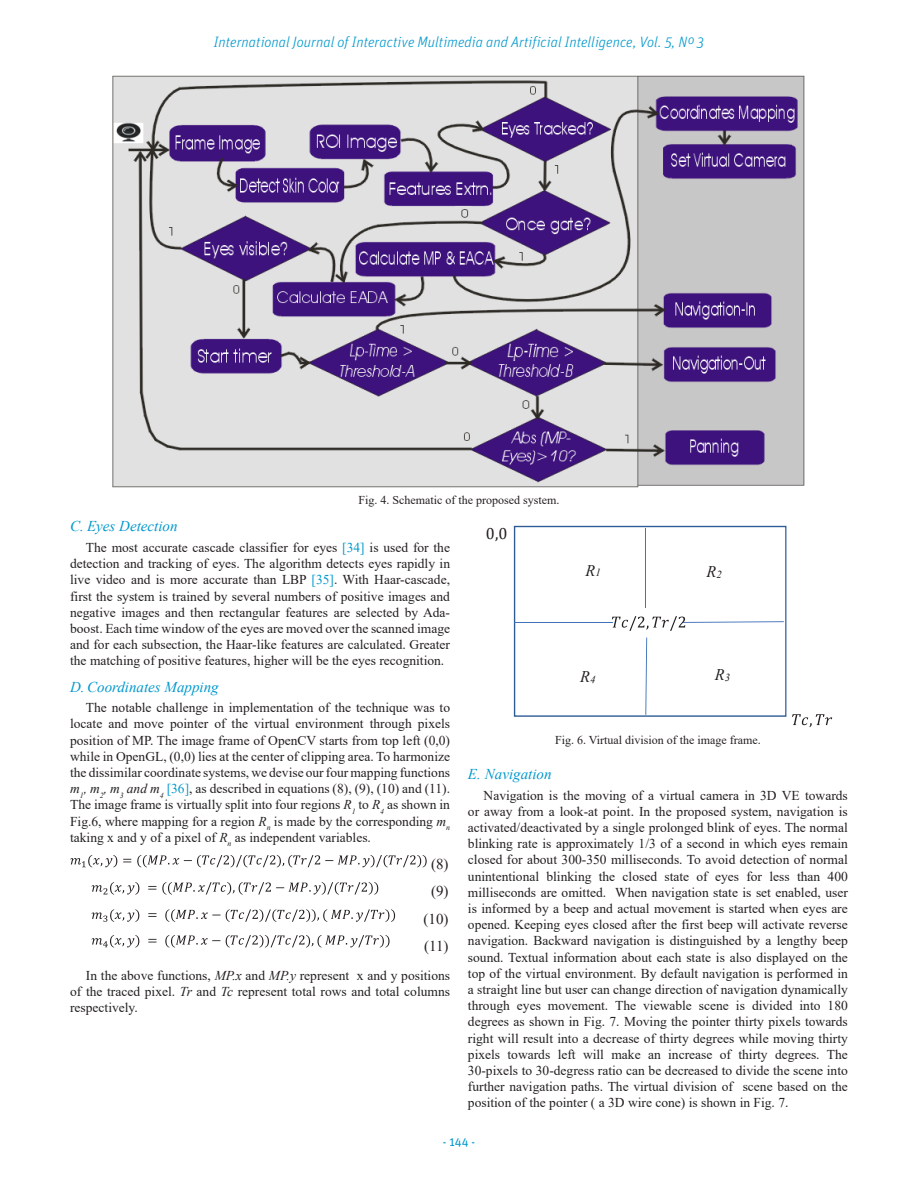
<style>
.page{position:relative;width:918px;height:1188px;background:#fff}
.page>*{position:absolute;margin:0;border:0;box-sizing:border-box;transform-origin:0 0}
.t1{font:italic 16.2px "Times New Roman";color:#231f20}
.t2{font:16.2px "Cambria";color:#231f20}
.t3{font:italic 300 15px "Unit OT";color:#0098cd}
.t4{font:italic 15px "Times New Roman";color:#0098cd}
.Fórmula{font:15px "Times New Roman";color:#231f20}
.Texto{font:13.5px/16.2px "Times New Roman";color:#231f20;text-align:justify}
.PieObjetos_-_Centrad{font:12px "Times New Roman";color:#231f20}
.t5{font:12px "Unit OT";color:#0098cd}
.s1{color:#0098cd}
.s2{font-style:italic}
.s3{font-size:10.8px}
</style>
<div class="page">
<svg style="left:70px;top:855px;width:357px;height:12px"></svg>
<svg style="left:91px;top:882px;width:287px;height:13px"></svg>
<svg style="left:91px;top:909px;width:304px;height:13px"></svg>
<svg style="left:91px;top:935px;width:299px;height:13px"></svg>
<svg style="left:514px;top:526px;width:272px;height:191px"></svg>
<svg style="left:645px;top:638px;width:2px;height:77px"></svg>
<hr style="left:514px;top:622px;width:99px;height:1px;background:#3f73ba">
<svg style="left:792px;top:714px;width:40px;height:13px"></svg>
<svg style="left:612px;top:616px;width:172px;height:15px"></svg>
<img style="left:112px;top:76px;width:693px;height:412px">
<p class="t3" style="left:214px;top:33px;width:492px">International Journal of Interactive Multimedia and Artificial Intelligence, Vol. 5, Nº 3</p>
<p class="PieObjetos_-_Centrad" style="left:359px;top:492px;width:202px">Fig. 4. Schematic of the proposed system.</p>
<p class="t4" style="left:70px;top:516px;width:109px">C. Eyes Detection</p>
<p class="Texto" style="left:70px;top:539px;width:381px;text-indent:16px">The most accurate cascade classifier for eyes <span class="s1">[34]</span> is used for the detection and tracking of eyes. The algorithm detects eyes rapidly in live video and is more accurate than LBP <span class="s1">[35]</span>. With Haar-cascade, first the system is trained by several numbers of positive images and negative images and then rectangular features are selected by Ada&shy;boost. Each time window of the eyes are moved over the scanned image and for each subsection, the Haar-like features are calculated. Greater the matching of positive features, higher will be the eyes recognition.</p>
<p class="t4" style="left:70px;top:676px;width:150px">D. Coordinates Mapping</p>
<p class="Texto" style="left:70px;top:699px;width:381px;text-indent:16px">The notable challenge in implementation of the technique was to locate and move pointer of the virtual environment through pixels position of MP. The image frame of OpenCV starts from top left (0,0) while in OpenGL, (0,0) lies at the center of clipping area. To harmonize the dissimilar coordinate systems, we devise our four mapping functions <span class="s2">m</span><sub>1</sub><span class="s2">, m</span><sub>2</sub><span class="s2">, m</span><sub>3</sub> <span class="s2">and m</span><sub>4</sub> <span class="s1">[36]</span>, as described in equations (8), (9), (10) and (11).<br>The image frame is virtually split into four regions <span class="s2">R</span><sub>1</sub> to <span class="s2">R</span><sub>4</sub> as shown in Fig.6, where mapping for a region <span class="s2">R</span><sub>n</sub> is made by the corresponding <span class="s2">m</span><sub>n </sub>taking x and y of a pixel of <span class="s2">R</span><sub>n</sub> as independent variables.</p>
<p class="Fórmula" style="left:431px;top:853px;width:19px">(8)</p>
<p class="Fórmula" style="left:431px;top:881px;width:19px">(9)</p>
<p class="Fórmula" style="left:424px;top:908px;width:26px">(10)</p>
<p class="Fórmula" style="left:424px;top:935px;width:26px">(11)</p>
<p class="Texto" style="left:70px;top:967px;width:381px;text-indent:16px">In the above functions, <span class="s2">MP.x</span> and <span class="s2">MP.y</span> represent x and y positions of the traced pixel. <span class="s2">Tr</span> and <span class="s2">Tc</span> represent total rows and total columns respectively.</p>
<p class="t2" style="left:486px;top:523px;width:23px">0,0</p>
<p class="t1" style="left:586px;top:559px;width:17px">R<span class="s3">1</span></p>
<p class="t1" style="left:707px;top:560px;width:17px">R<span class="s3">2</span></p>
<p class="t1" style="left:580px;top:666px;width:17px">R<span class="s3">4</span></p>
<p class="t1" style="left:715px;top:664px;width:17px">R<span class="s3">3</span></p>
<p class="PieObjetos_-_Centrad" style="left:555px;top:732px;width:207px">Fig. 6. Virtual division of the image frame.</p>
<p class="t4" style="left:468px;top:764px;width:85px">E. Navigation</p>
<p class="Texto" style="left:468px;top:786px;width:381px;text-indent:16px">Navigation is the moving of a virtual camera in 3D VE towards or away from a look-at point. In the proposed system, navigation is activated/deactivated by a single prolonged blink of eyes. The normal blinking rate is approximately 1/3 of a second in which eyes remain closed for about 300-350 milliseconds. To avoid detection of normal unintentional blinking the closed state of eyes for less than 400 milliseconds are omitted. When navigation state is set enabled, user is informed by a beep and actual movement is started when eyes are opened. Keeping eyes closed after the first beep will activate reverse navigation. Backward navigation is distinguished by a lengthy beep sound. Textual information about each state is also displayed on the top of the virtual environment. By default navigation is performed in a straight line but user can change direction of navigation dynamically through eyes movement. The viewable scene is divided into 180 degrees as shown in Fig. 7. Moving the pointer thirty pixels towards right will result into a decrease of thirty degrees while moving thirty pixels towards left will make an increase of thirty degrees. The 30-pixels to 30-degress ratio can be decreased to divide the scene into further navigation paths. The virtual division of scene based on the position of the pointer ( a 3D wire cone) is shown in Fig. 7.</p>
<p class="t5" style="left:443px;top:1135px;width:34px">- 144 -</p>
</div>
